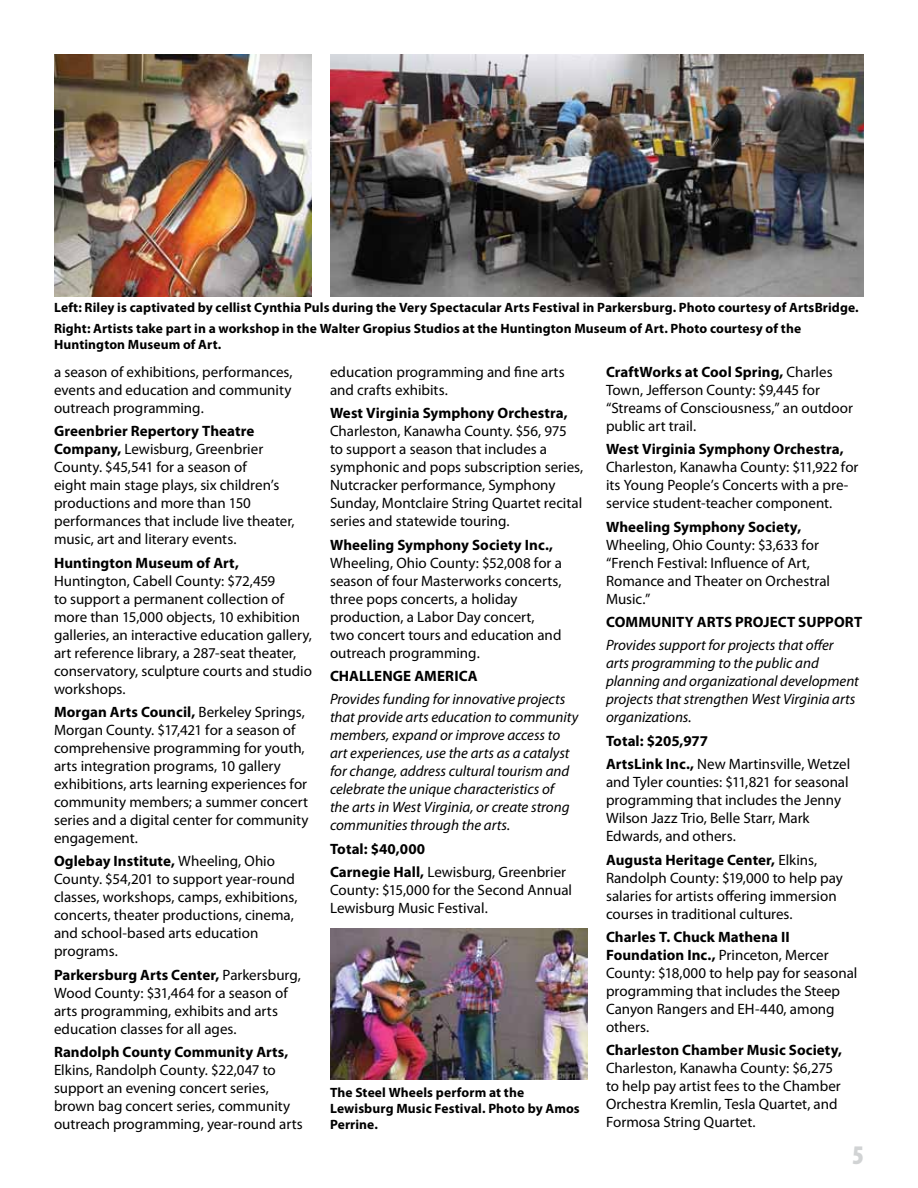
<style>
.page{position:relative;width:918px;height:1188px;background:#fff}
.page>*{position:absolute;margin:0;border:0;box-sizing:border-box;transform-origin:0 0}
.t1{font:900 condensed 27px "Myriad Pro";color:#d1d3d4}
.t2{font:15px/18px "Myriad Pro";color:#000}
.t3{font:italic 15px/18px "Myriad Pro";color:#000}
.t4{font:700 15px/23.4px "Myriad Pro";letter-spacing:.005em;color:#000}
.t5{font:700 13.5px/16.2px "Myriad Pro";letter-spacing:.01em;color:#000}
.s1{font-weight:700}
.s2{font-weight:400}
</style>
<div class="page">
<img style="left:54px;top:54px;width:258px;height:243px">
<img style="left:330px;top:54px;width:534px;height:243px">
<img style="left:330px;top:928px;width:258px;height:151px">
<p class="t5" style="left:54px;top:297px;width:806px;line-height:20.7px">Left: Riley is captivated by cellist Cynthia Puls during the Very Spectacular Arts Festival in Parkersburg. Photo courtesy of ArtsBridge.<br>Right: Artists take part in a workshop in the Walter Gropius Studios at the Huntington Museum of Art. Photo courtesy of the</p>
<p class="t5" style="left:54px;top:336px;width:169px">Huntington Museum of Art.</p>
<p class="t2" style="left:54px;top:362px;width:240px;text-align:justify">a season of exhibitions, performances, events and education and community outreach programming.</p>
<p class="t2" style="left:54px;top:422px;width:242px"><span class="s1">Greenbrier Repertory Theatre Company,</span> Lewisburg, Greenbrier County. $45,541 for a season of<br>eight main stage plays, six children’s productions and more than 150 performances that include live theater, music, art and literary events.</p>
<p class="t4" style="left:54px;top:550px;width:186px">Huntington Museum of Art,</p>
<p class="t2" style="left:54px;top:571px;width:260px">Huntington, Cabell County: $72,459<br>to support a permanent collection of more than 15,000 objects, 10 exhibition galleries, an interactive education gallery, art reference library, a 287-seat theater, conservatory, sculpture courts and studio workshops.</p>
<p class="t2" style="left:54px;top:703px;width:256px"><span class="s1">Morgan Arts Council,</span> Berkeley Springs, Morgan County. $17,421 for a season of comprehensive programming for youth, arts integration programs, 10 gallery exhibitions, arts learning experiences for community members; a summer concert series and a digital center for community engagement.</p>
<p class="t2" style="left:54px;top:852px;width:245px"><span class="s1">Oglebay Institute,</span> Wheeling, Ohio County. $54,201 to support year-round classes, workshops, camps, exhibitions, concerts, theater productions, cinema, and school-based arts education programs.</p>
<p class="t2" style="left:54px;top:965px;width:248px"><span class="s1">Parkersburg Arts Center,</span> Parkersburg, Wood County: $31,464 for a season of arts programming, exhibits and arts education classes for all ages.</p>
<p class="t4" style="left:54px;top:1040px;width:236px">Randolph County Community Arts,</p>
<p class="t2" style="left:54px;top:1061px;width:250px">Elkins, Randolph County. $22,047 to support an evening concert series, brown bag concert series, community outreach programming, year-round arts</p>
<p class="t2" style="left:606px;top:362px;width:248px"><span class="s1">CraftWorks at Cool Spring,</span> Charles<br>Town, Jefferson County: $9,445 for “Streams of Consciousness,” an outdoor public art trail.</p>
<p class="t4" style="left:606px;top:437px;width:239px">West Virginia Symphony Orchestra,</p>
<p class="t2" style="left:606px;top:458px;width:254px">Charleston, Kanawha County: $11,922 for its Young People’s Concerts with a pre&shy;service student-teacher component.</p>
<p class="t4" style="left:606px;top:514px;width:197px">Wheeling Symphony Society,</p>
<p class="t2" style="left:606px;top:535px;width:226px">Wheeling, Ohio County: $3,633 for “French Festival: Influence of Art,<br>Romance and Theater on Orchestral<br>Music.”</p>
<p class="t4" style="left:606px;top:610px;width:258px">COMMUNITY ARTS PROJECT SUPPORT</p>
<p class="t3" style="left:606px;top:636px;width:254px">Provides support for projects that offer arts programming to the public and planning and organizational development projects that strengthen West Virginia arts organizations.</p>
<p class="t4" style="left:606px;top:728px;width:246px">Total: $205,977<br>ArtsLink Inc., <span class="s2">New Martinsville, Wetzel</span></p>
<p class="t2" style="left:606px;top:773px;width:244px">and Tyler counties: $11,821 for seasonal programming that includes the Jenny Wilson Jazz Trio, Belle Starr, Mark Edwards, and others.</p>
<p class="t2" style="left:606px;top:850px;width:238px"><span class="s1">Augusta Heritage Center,</span> Elkins, Randolph County: $19,000 to help pay salaries for artists offering immersion courses in traditional cultures.</p>
<p class="t2" style="left:606px;top:928px;width:253px"><span class="s1">Charles T. Chuck Mathena II<br>Foundation Inc.,</span> Princeton, Mercer<br>County: $18,000 to help pay for seasonal programming that includes the Steep<br>Canyon Rangers and EH-440, among others.</p>
<p class="t4" style="left:606px;top:1038px;width:238px">Charleston Chamber Music Society,</p>
<p class="t2" style="left:606px;top:1059px;width:236px">Charleston, Kanawha County: $6,275 to help pay artist fees to the Chamber Orchestra Kremlin, Tesla Quartet, and Formosa String Quartet.</p>
<p class="t2" style="left:330px;top:362px;width:236px">education programming and fine arts and crafts exhibits.</p>
<p class="t4" style="left:330px;top:401px;width:239px">West Virginia Symphony Orchestra,</p>
<p class="t2" style="left:330px;top:422px;width:255px">Charleston, Kanawha County. $56, 975 to support a season that includes a symphonic and pops subscription series, Nutcracker performance, Symphony Sunday, Montclaire String Quartet recital series and statewide touring.</p>
<p class="t4" style="left:330px;top:532px;width:225px">Wheeling Symphony Society Inc.,</p>
<p class="t2" style="left:330px;top:553px;width:233px">Wheeling, Ohio County: $52,008 for a season of four Masterworks concerts, three pops concerts, a holiday production, a Labor Day concert, two concert tours and education and outreach programming.</p>
<p class="t4" style="left:330px;top:664px;width:149px">CHALLENGE AMERICA</p>
<p class="t3" style="left:330px;top:690px;width:250px">Provides funding for innovative projects that provide arts education to community members, expand or improve access to art experiences, use the arts as a catalyst for change, address cultural tourism and celebrate the unique characteristics of<br>the arts in West Virginia, or create strong communities through the arts.</p>
<p class="t4" style="left:330px;top:836px;width:238px">Total: $40,000<br>Carnegie Hall, <span class="s2">Lewisburg, Greenbrier</span></p>
<p class="t2" style="left:330px;top:881px;width:244px">County: $15,000 for the Second Annual<br>Lewisburg Music Festival.</p>
<p class="t5" style="left:330px;top:1084px;width:251px">The Steel Wheels perform at the<br>Lewisburg Music Festival. Photo by Amos<br>Perrine.</p>
<h1 class="t1" style="left:852px;top:1138px;width:13px">5</h1>
</div>
